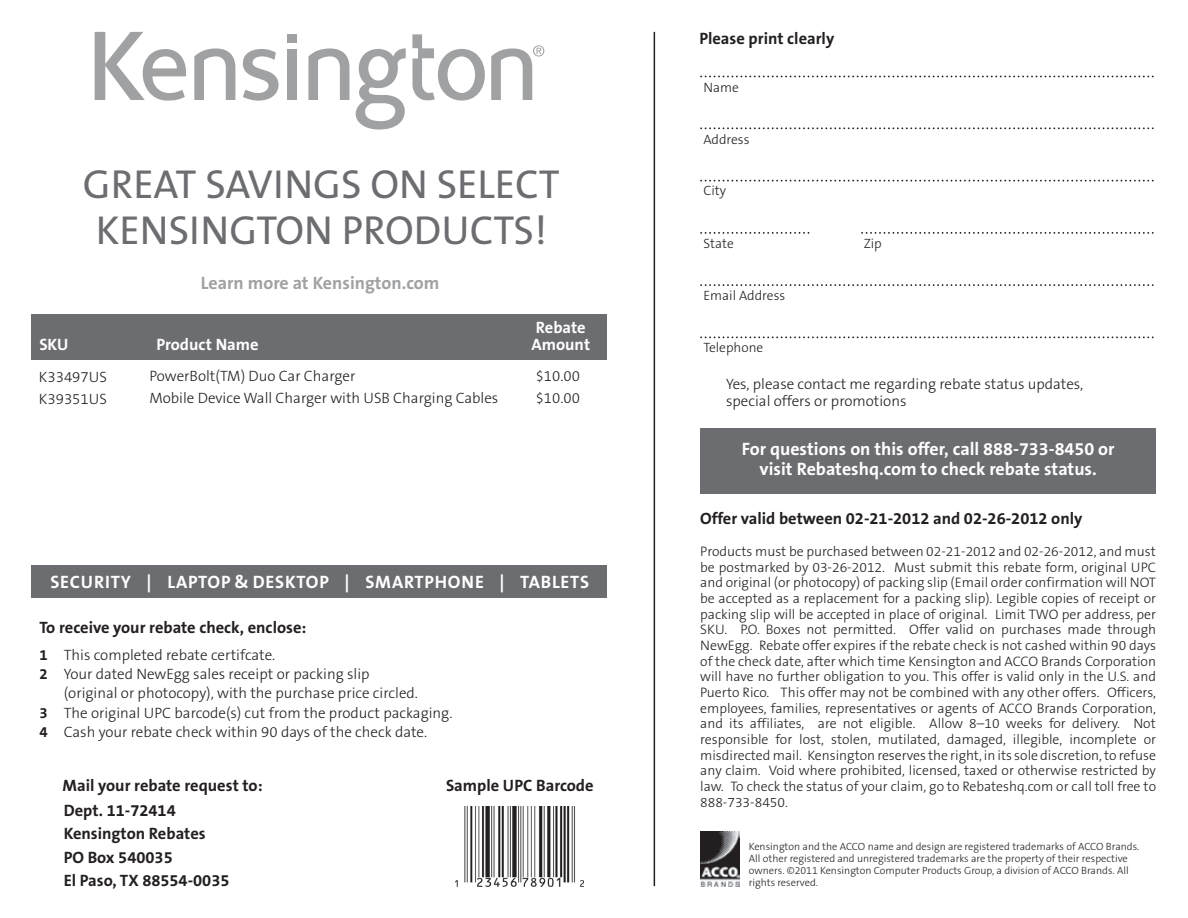
<style>
.page{position:relative;width:1188px;height:918px;background:#fff}
.page>*{position:absolute;margin:0;border:0;box-sizing:border-box;transform-origin:0 0}
.t1{font:40.65px/46.2px "The Sans KENSINGTON5 Rg";color:#6c6d70;text-align:center}
.t2{font:18px/20.4px "The Sans KENSINGTON7 Bd";color:#fff;text-align:center}
.t3{font:18px "The Sans KENSINGTON7 Bd";letter-spacing:.045em;color:#fff}
.t4{font:18px "The Sans KENSINGTON7 Bd";color:#a0a1a3}
.t5{font:16.5px/23.4px "The Sans KENSINGTON7 Bd";color:#231f20}
.t6{font:16.5px "The Sans KENSINGTON7 Bd";color:#fff}
.t7{font:15px/19.2px "The Sans KENSINGTON3 Li";color:#231f20}
.t8{font:15px/19.2px "The Sans KENSINGTON7 Bd";color:#231f20}
.t9{font:13.8px/15.6px "The Sans KENSINGTON3 Li";color:#231f20;text-align:justify}
.t10{font:13.5px "The Sans KENSINGTON3 Li";color:#231f20}
.t11{font:10.5px/11.9px "The Sans KENSINGTON3 Li";color:#231f20}
</style>
<div class="page">
<div style="left:32px;top:565px;width:575px;height:33px;background:#6c6d70"></div>
<div style="left:700px;top:428px;width:456px;height:65px;background:#6c6d70"></div>
<div style="left:288px;top:50px;width:9px;height:50px;background:#a0a1a3"></div>
<div style="left:288px;top:34px;width:9px;height:9px;background:#a0a1a3"></div>
<svg style="left:194px;top:48px;width:41px;height:52px"></svg>
<svg style="left:491px;top:45px;width:53px;height:55px"></svg>
<svg style="left:308px;top:48px;width:41px;height:52px"></svg>
<svg style="left:412px;top:34px;width:73px;height:67px"></svg>
<svg style="left:95px;top:32px;width:91px;height:69px"></svg>
<svg style="left:356px;top:48px;width:50px;height:82px"></svg>
<svg style="left:243px;top:49px;width:36px;height:52px"></svg>
<div style="left:32px;top:314px;width:575px;height:46px;background:#6c6d70"></div>
<img style="left:700px;top:831px;width:40px;height:55px">
<hr style="left:654px;top:32px;width:1px;height:854px;background:#231f20">
<svg style="left:700px;top:76px;width:454px;height:1px"></svg>
<svg style="left:700px;top:127px;width:454px;height:2px"></svg>
<svg style="left:700px;top:180px;width:454px;height:2px"></svg>
<svg style="left:700px;top:232px;width:109px;height:2px"></svg>
<svg style="left:861px;top:232px;width:293px;height:2px"></svg>
<svg style="left:700px;top:284px;width:454px;height:2px"></svg>
<svg style="left:700px;top:336px;width:454px;height:2px"></svg>
<img style="left:456px;top:807px;width:127px;height:79px">
<h1 class="t1" style="left:83px;top:165px;width:478px">GREAT SAVINGS ON SELECT<br>KENSINGTON PRODUCTS!</h1>
<h2 class="t4" style="left:201px;top:276px;width:240px">Learn more at Kensington.com</h2>
<p class="t6" style="left:536px;top:321px;width:51px">Rebate</p>
<p class="t6" style="left:39px;top:337px;width:31px">SKU</p>
<p class="t6" style="left:156px;top:337px;width:104px">Product Name</p>
<p class="t6" style="left:531px;top:337px;width:60px">Amount</p>
<p class="t7" style="left:39px;top:369px;width:69px">K33497US</p>
<p class="t7" style="left:149px;top:368px;width:207px">PowerBolt(TM) Duo Car Charger</p>
<p class="t7" style="left:536px;top:368px;width:46px">$10.00</p>
<p class="t7" style="left:39px;top:390px;width:69px">K39351US</p>
<p class="t7" style="left:149px;top:389px;width:351px">Mobile Device Wall Charger with USB Charging Cables</p>
<p class="t7" style="left:536px;top:390px;width:46px">$10.00</p>
<h2 class="t3" style="left:50px;top:575px;width:540px">SECURITY | LAPTOP &amp; DESKTOP | SMARTPHONE | TABLETS</h2>
<p class="t5" style="left:39px;top:617px;width:269px">To receive your rebate check, enclose:</p>
<p class="t8" style="left:39px;top:647px;width:10px">1<br>2</p>
<p class="t8" style="left:39px;top:704px;width:10px">3<br>4</p>
<p class="t7" style="left:64px;top:647px;width:391px">This completed rebate certifcate.<br>Your dated NewEgg sales receipt or packing slip<br>(original or photocopy), with the purchase price circled.<br>The original UPC barcode(s) cut from the product packaging.<br>Cash your rebate check within 90 days of the check date.</p>
<p class="t5" style="left:63px;top:775px;width:202px">Mail your rebate request to:</p>
<p class="t5" style="left:64px;top:800px;width:167px">Dept. 11-72414<br>Kensington Rebates<br>PO Box 540035<br>El Paso, TX 88554-0035</p>
<p class="t5" style="left:446px;top:775px;width:149px">Sample UPC Barcode</p>
<p class="t5" style="left:699px;top:28px;width:136px">Please print clearly</p>
<p class="t10" style="left:703px;top:82px;width:37px">Name</p>
<p class="t10" style="left:703px;top:134px;width:48px">Address</p>
<p class="t10" style="left:703px;top:185px;width:24px">City</p>
<p class="t10" style="left:703px;top:238px;width:32px">State</p>
<p class="t10" style="left:864px;top:238px;width:20px">Zip</p>
<p class="t10" style="left:703px;top:290px;width:83px">Email Address</p>
<p class="t10" style="left:703px;top:342px;width:61px">Telephone</p>
<p class="t7" style="left:726px;top:377px;width:359px;line-height:17px">Yes, please contact me regarding rebate status updates, special offers or promotions</p>
<h2 class="t2" style="left:742px;top:440px;width:374px">For questions on this offer, call 888-733-8450 or visit Rebateshq.com to check rebate status.</h2>
<p class="t5" style="left:700px;top:508px;width:384px">Offer valid between 02-21-2012 and 02-26-2012 only</p>
<p class="t9" style="left:700px;top:545px;width:457px">Products must be purchased between 02-21-2012 and 02-26-2012, and must be postmarked by 03-26-2012. Must submit this rebate form, original UPC and original (or photocopy) of packing slip (Email order confirmation will NOT be accepted as a replacement for a packing slip). Legible copies of receipt or packing slip will be accepted in place of original. Limit TWO per address, per SKU. P.O. Boxes not permitted. Offer valid on purchases made through NewEgg. Rebate offer expires if the rebate check is not cashed within 90 days of the check date, after which time Kensington and ACCO Brands Corporation will have no further obligation to you. This offer is valid only in the U.S. and Puerto Rico. This offer may not be combined with any other offers. Officers, employees, families, representatives or agents of ACCO Brands Corporation, and its affiliates, are not eligible. Allow 8–10 weeks for delivery. Not responsible for lost, stolen, mutilated, damaged, illegible, incomplete or misdirected mail. Kensington reserves the right, in its sole discretion, to refuse any claim. Void where prohibited, licensed, taxed or otherwise restricted by law. To check the status of your claim, go to Rebateshq.com or call toll free to 888-733-8450.</p>
<p class="t11" style="left:749px;top:842px;width:392px">Kensington and the ACCO name and design are registered trademarks of ACCO Brands.<br>All other registered and unregistered trademarks are the property of their respective owners. ©2011 Kensington Computer Products Group, a division of ACCO Brands. All rights reserved.</p>
</div>
